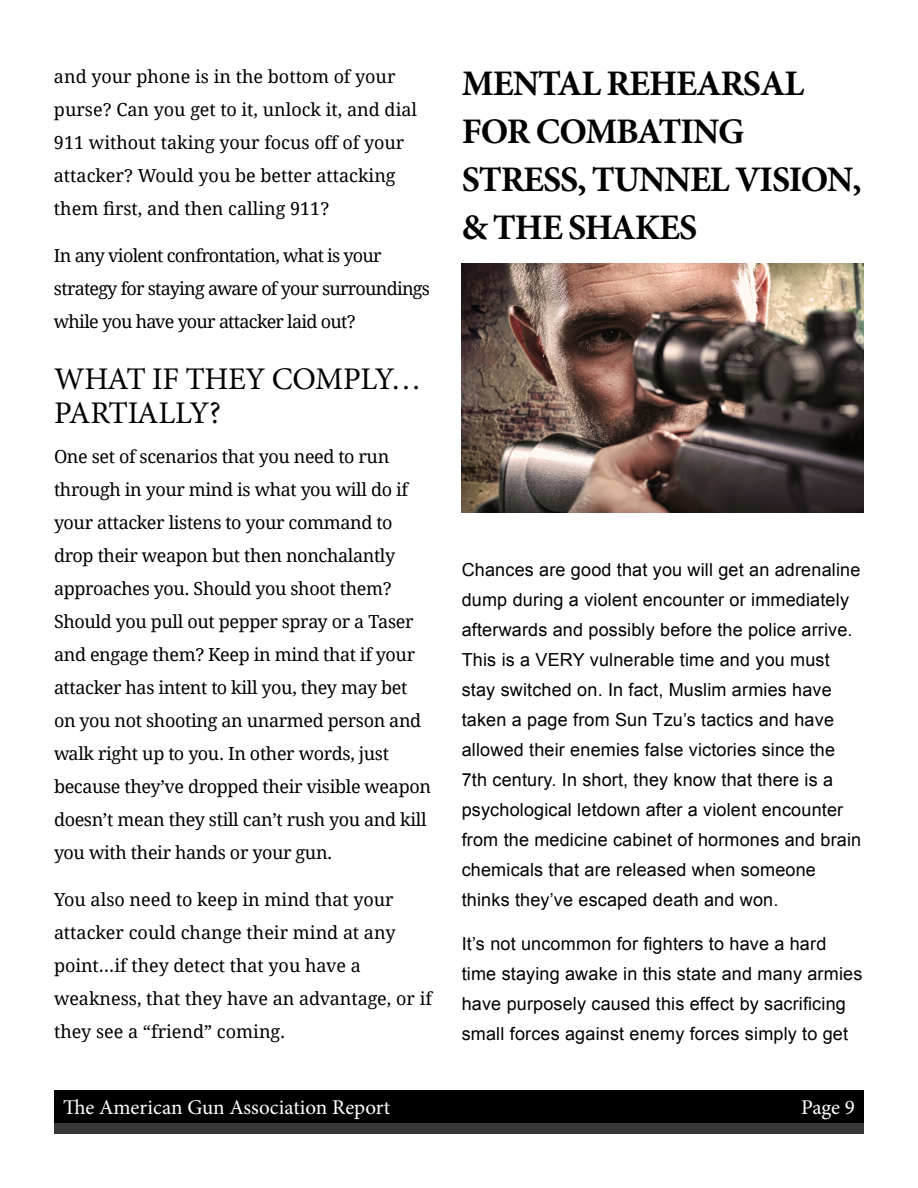
<style>
.page{position:relative;width:918px;height:1188px;background:#fff}
.page>*{position:absolute;margin:0;border:0;box-sizing:border-box;transform-origin:0 0}
.t1{font:700 36px/48px "Minion Pro";letter-spacing:-.03em;color:#000}
.t2{font:31.5px/34.5px "Minion Pro";letter-spacing:-.015em;color:#000}
.t3{font:21px "Minion Pro";color:#fff}
.t4{font:18px/30px "Arial";letter-spacing:.01em;color:#000}
.t5{font:18px/33px "Droid Serif";letter-spacing:-.02em;color:#000}
.t6{font:18px/33px "Droid Serif";color:#000}
.t7{font:18px/33px "Droid Serif";letter-spacing:-.04em;color:#000}
</style>
<div class="page">
<div style="left:54px;top:1090px;width:810px;height:33px;background:#000"></div>
<div style="left:54px;top:1123px;width:810px;height:11px;background:#383839"></div>
<img style="left:462px;top:264px;width:402px;height:249px">
<p class="t6" style="left:54px;top:60px;width:365px">and your phone is in the bottom of your purse? Can you get to it, unlock it, and dial 911 without taking your focus off of your attacker? Would you be better attacking them first, and then calling 911?</p>
<p class="t7" style="left:54px;top:239px;width:378px">In any violent confrontation, what is your strategy for staying aware of your surroundings while you have your attacker laid out?</p>
<h2 class="t2" style="left:54px;top:362px;width:369px">WHAT IF THEY COMPLY…<br>PARTIALLY?</h2>
<p class="t5" style="left:54px;top:440px;width:379px">One set of scenarios that you need to run through in your mind is what you will do if your attacker listens to your command to drop their weapon but then nonchalantly approaches you. Should you shoot them?<br>Should you pull out pepper spray or a Taser and engage them? Keep in mind that if your attacker has intent to kill you, they may bet on you not shooting an unarmed person and walk right up to you. In other words, just because they’ve dropped their visible weapon doesn’t mean they still can’t rush you and kill you with their hands or your gun.</p>
<p class="t6" style="left:54px;top:883px;width:380px">You also need to keep in mind that your attacker could change their mind at any point…if they detect that you have a weakness, that they have an advantage, or if they see a “friend” coming.</p>
<h1 class="t1" style="left:462px;top:59px;width:401px">MENTAL REHEARSAL<br>FOR COMBATING<br>STRESS, TUNNEL VISION, &amp; THE SHAKES</h1>
<p class="t4" style="left:462px;top:555px;width:401px">Chances are good that you will get an adrenaline dump during a violent encounter or immediately afterwards and possibly before the police arrive.<br>This is a VERY vulnerable time and you must stay switched on. In fact, Muslim armies have taken a page from Sun Tzu’s tactics and have allowed their enemies false victories since the 7th century. In short, they know that there is a psychological letdown after a violent encounter from the medicine cabinet of hormones and brain chemicals that are released when someone thinks they’ve escaped death and won.</p>
<p class="t4" style="left:462px;top:928px;width:402px">It’s not uncommon for fighters to have a hard time staying awake in this state and many armies have purposely caused this effect by sacrificing small forces against enemy forces simply to get</p>
<p class="t3" style="left:63px;top:1093px;width:329px">The American Gun Association Report</p>
<p class="t3" style="left:801px;top:1093px;width:55px">Page 9</p>
</div>
